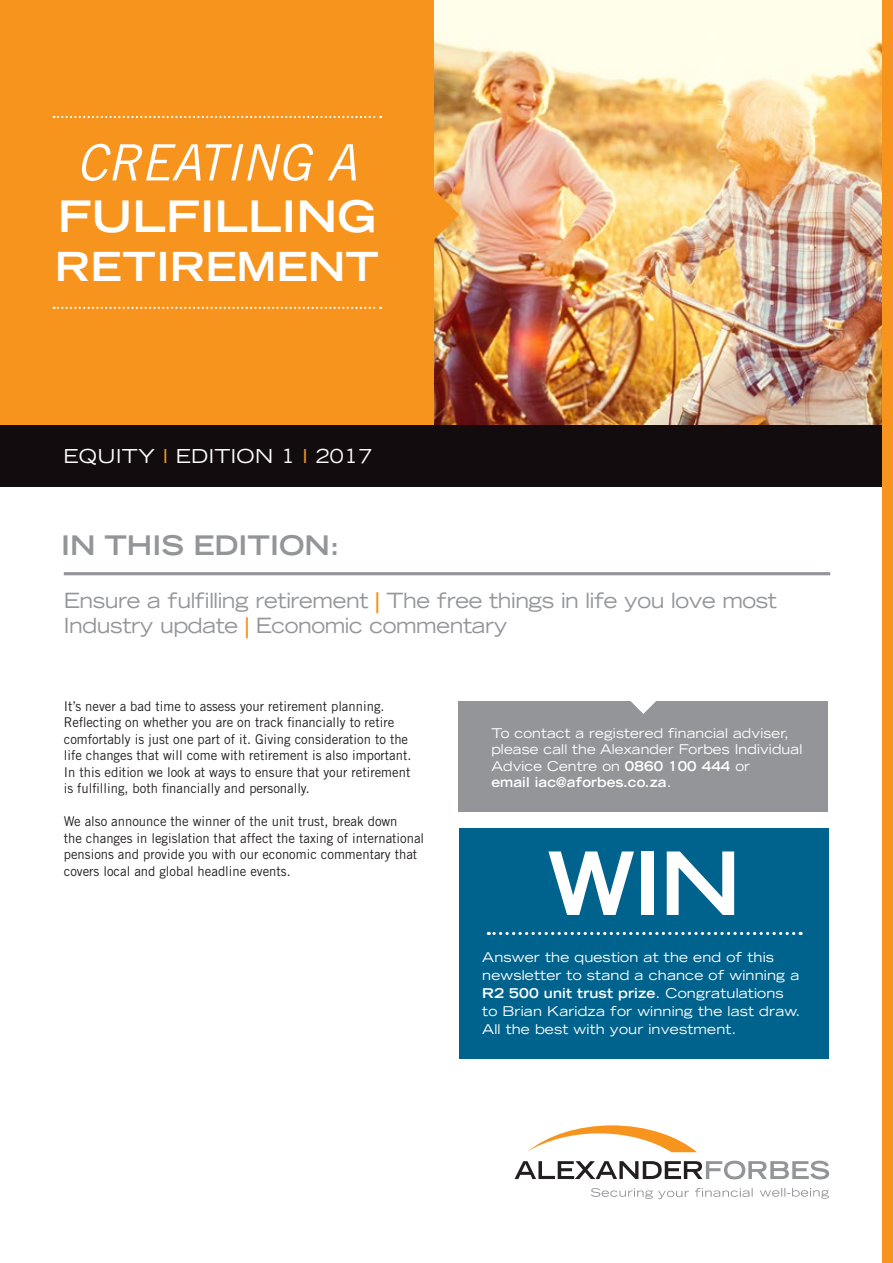
<style>
.page{position:relative;width:893px;height:1263px;background:#fff}
.page>*{position:absolute;margin:0;border:0;box-sizing:border-box;transform-origin:0 0}
.t1{font:700 expanded 87.3px "Trade Gothic LT Std";color:#fff}
.t2{font:italic 50.1px "Trade Gothic LT Std";color:#fff}
.t3{font:700 expanded 43.35px "Trade Gothic LT Std";color:#fff}
.t4{font:700 expanded 40.05px "Trade Gothic LT Std";color:#fff}
.t5{font:700 expanded 27px "Trade Gothic LT Std";color:#939598}
.t6{font:expanded 21px/25.5px "Trade Gothic LT Std";letter-spacing:-.02em;color:#939598}
.t7{font:expanded 19.2px "Trade Gothic LT Std";letter-spacing:.02em;color:#fff}
.t8{font:13.5px/16.5px "Trade Gothic LT Std";color:#231f20}
.t9{font:expanded 13.5px/18px "Trade Gothic LT Std";letter-spacing:.01em;color:#fff}
.s1{color:#f7941e}
.s2{font-weight:700;color:#f7941e}
.s3{font-weight:700}
</style>
<div class="page">
<img style="left:434px;top:0;width:448px;height:425px">
<div style="left:0;top:425px;width:882px;height:62px;background:#130c0e"></div>
<svg style="left:434px;top:188px;width:25px;height:54px"></svg>
<div style="left:882px;top:0;width:11px;height:1263px;background:#f7941e"></div>
<svg style="left:528px;top:1125px;width:169px;height:27px"></svg>
<svg style="left:514px;top:1161px;width:315px;height:18px"></svg>
<svg style="left:591px;top:1188px;width:238px;height:11px"></svg>
<hr style="left:64px;top:572px;width:766px;height:3px;background:#939598">
<div style="left:458px;top:701px;width:370px;height:110px;background:#939598"></div>
<div style="left:459px;top:827px;width:370px;height:231px;background:#00638e"></div>
<svg style="left:488px;top:932px;width:306px;height:3px"></svg>
<svg style="left:630px;top:701px;width:26px;height:13px"></svg>
<div style="left:0;top:0;width:434px;height:425px;background:#f7941e"></div>
<svg style="left:54px;top:116px;width:327px;height:2px"></svg>
<svg style="left:54px;top:307px;width:327px;height:2px"></svg>
<h2 class="t2" style="left:77px;top:132px;width:282px">CREATING A</h2>
<h3 class="t3" style="left:58px;top:189px;width:320px">FULFILLING</h3>
<h3 class="t4" style="left:55px;top:240px;width:326px">RETIREMENT</h3>
<h3 class="t7" style="left:64px;top:443px;width:310px">EQUITY <span class="s1">I</span> EDITION 1 <span class="s1">I</span> 2017</h3>
<h3 class="t5" style="left:61px;top:528px;width:280px">IN THIS EDITION:</h3>
<h3 class="t6" style="left:64px;top:587px;width:715px">Ensure a fulfilling retirement <span class="s2">|</span> The free things in life you love most<br>Industry update <span class="s2">|</span> Economic commentary</h3>
<p class="t8" style="left:64px;top:698px;width:349px">It’s never a bad time to assess your retirement planning.<br>Reflecting on whether you are on track financially to retire comfortably is just one part of it. Giving consideration to the life changes that will come with retirement is also important.<br>In this edition we look at ways to ensure that your retirement is fulfilling, both financially and personally.</p>
<p class="t8" style="left:64px;top:813px;width:362px">We also announce the winner of the unit trust, break down<br>the changes in legislation that affect the taxing of international pensions and provide you with our economic commentary that covers local and global headline events.</p>
<p class="t9" style="left:491px;top:724px;width:312px;line-height:16.5px">To contact a registered financial adviser, please call the Alexander Forbes Individual Advice Centre on <span class="s3">0860 100 444</span> or<br><span class="s3">email iac@aforbes.co.za</span>.</p>
<h1 class="t1" style="left:547px;top:826px;width:196px">WIN</h1>
<p class="t9" style="left:482px;top:948px;width:319px">Answer the question at the end of this newsletter to stand a chance of winning a <span class="s3">R2 500 unit trust prize</span>. Congratulations to Brian Karidza for winning the last draw.<br>All the best with your investment.</p>
</div>
